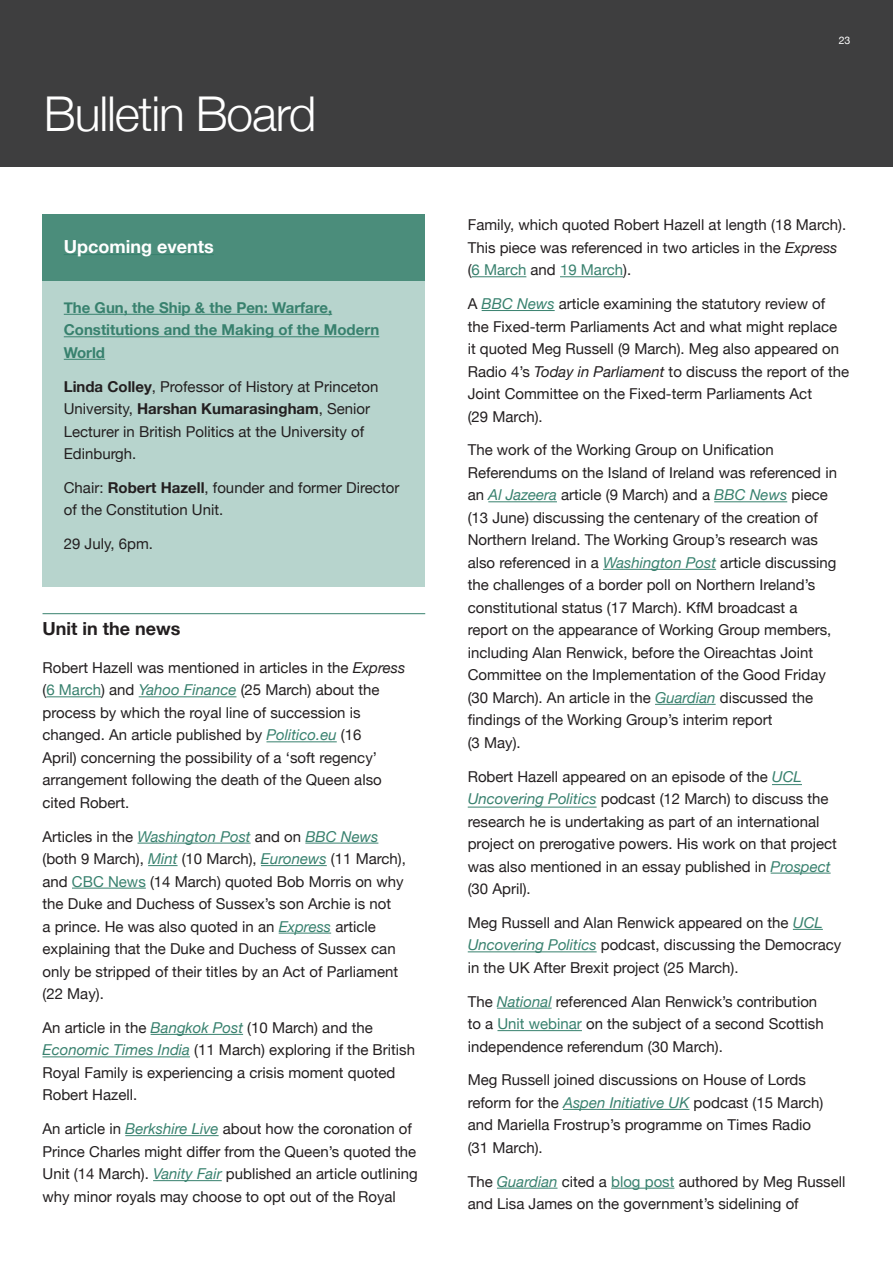
<style>
.page{position:relative;width:893px;height:1263px;background:#fff}
.page>*{position:absolute;margin:0;border:0;box-sizing:border-box;transform-origin:0 0}
.t1{font:300 48px "Helvetica Neue";letter-spacing:-.025em;color:#fff}
.t2{font:700 18px "Helvetica Neue";color:#fff}
.t3{font:700 18px "Helvetica Neue";color:#231f20}
.t4{font:15px/22.5px "Helvetica Neue";color:#231f20}
.t5{font:700 15px/22.5px "Helvetica Neue";color:#38816e}
.t6{font:10.5px "Helvetica Neue";color:#fff}
.s1{font-weight:700}
.s2{font-style:italic}
.s3{color:#38816e}
.s4{font-style:italic;color:#38816e}
</style>
<div class="page">
<div style="left:0;top:0;width:893px;height:166px;background:#3e3e3f"></div>
<div style="left:43px;top:214px;width:382px;height:373px;background:#b7d4cd"></div>
<div style="left:43px;top:214px;width:382px;height:67px;background:#4b8d7b"></div>
<hr style="left:64px;top:254px;width:150px;height:1px;background:#38816e">
<hr style="left:64px;top:314px;width:268px;height:1px;background:#38816e">
<hr style="left:64px;top:336px;width:315px;height:1px;background:#38816e">
<hr style="left:64px;top:359px;width:41px;height:1px;background:#38816e">
<hr style="left:43px;top:613px;width:382px;height:1px;background:#38816e">
<hr style="left:46px;top:696px;width:55px;height:1px;background:#38816e">
<hr style="left:139px;top:696px;width:97px;height:1px;background:#38816e">
<hr style="left:266px;top:741px;width:71px;height:1px;background:#38816e">
<hr style="left:138px;top:843px;width:113px;height:1px;background:#38816e">
<hr style="left:305px;top:843px;width:73px;height:1px;background:#38816e">
<hr style="left:148px;top:865px;width:30px;height:1px;background:#38816e">
<hr style="left:261px;top:865px;width:66px;height:1px;background:#38816e">
<hr style="left:72px;top:888px;width:74px;height:1px;background:#38816e">
<hr style="left:279px;top:933px;width:52px;height:1px;background:#38816e">
<hr style="left:151px;top:1034px;width:92px;height:1px;background:#38816e">
<hr style="left:43px;top:1056px;width:147px;height:1px;background:#38816e">
<hr style="left:125px;top:1135px;width:94px;height:1px;background:#38816e">
<hr style="left:153px;top:1180px;width:69px;height:1px;background:#38816e">
<hr style="left:472px;top:276px;width:54px;height:1px;background:#38816e">
<hr style="left:560px;top:276px;width:63px;height:1px;background:#38816e">
<hr style="left:482px;top:310px;width:73px;height:1px;background:#38816e">
<hr style="left:488px;top:501px;width:69px;height:1px;background:#38816e">
<hr style="left:714px;top:501px;width:73px;height:1px;background:#38816e">
<hr style="left:603px;top:569px;width:113px;height:1px;background:#38816e">
<hr style="left:655px;top:704px;width:61px;height:1px;background:#38816e">
<hr style="left:772px;top:784px;width:30px;height:1px;background:#38816e">
<hr style="left:468px;top:807px;width:129px;height:1px;background:#38816e">
<hr style="left:771px;top:873px;width:60px;height:1px;background:#38816e">
<hr style="left:793px;top:929px;width:30px;height:1px;background:#38816e">
<hr style="left:468px;top:951px;width:129px;height:1px;background:#38816e">
<hr style="left:497px;top:1008px;width:55px;height:1px;background:#38816e">
<hr style="left:497px;top:1030px;width:85px;height:1px;background:#38816e">
<hr style="left:563px;top:1109px;width:126px;height:1px;background:#38816e">
<hr style="left:497px;top:1188px;width:60px;height:1px;background:#38816e">
<hr style="left:611px;top:1188px;width:63px;height:1px;background:#38816e">
<h1 class="t1" style="left:44px;top:76px;width:274px">Bulletin Board</h1>
<p class="t2" style="left:64px;top:232px;width:151px">Upcoming events</p>
<p class="t5" style="left:64px;top:297px;width:317px">The Gun, the Ship &amp; the Pen: Warfare,<br>Constitutions and the Making of the Modern<br>World</p>
<p class="t4" style="left:64px;top:376px;width:316px"><span class="s1">Linda Colley</span>, Professor of History at Princeton University, <span class="s1">Harshan Kumarasingham</span>, Senior Lecturer in British Politics at the University of Edinburgh.</p>
<p class="t4" style="left:64px;top:477px;width:337px">Chair: <span class="s1">Robert Hazell</span>, founder and former Director of the Constitution Unit.</p>
<p class="t4" style="left:64px;top:533px;width:91px">29 July, 6pm.</p>
<p class="t3" style="left:43px;top:615px;width:139px">Unit in the news</p>
<p class="t4" style="left:43px;top:657px;width:364px">Robert Hazell was mentioned in articles in the <span class="s2">Express </span>(<span class="s3">6 March</span>) and <span class="s4">Yahoo Finance</span> (25 March) about the process by which the royal line of succession is changed. An article published by <span class="s4">Politico.eu</span> (16<br>April) concerning the possibility of a ‘soft regency’ arrangement following the death of the Queen also cited Robert.</p>
<p class="t4" style="left:43px;top:826px;width:365px">Articles in the <span class="s4">Washington Post</span> and on <span class="s4">BBC News </span>(both 9 March), <span class="s4">Mint</span> (10 March), <span class="s4">Euronews</span> (11 March), and <span class="s3">CBC News</span> (14 March) quoted Bob Morris on why the Duke and Duchess of Sussex’s son Archie is not<br>a prince. He was also quoted in an <span class="s4">Express</span> article explaining that the Duke and Duchess of Sussex can only be stripped of their titles by an Act of Parliament (22 May).</p>
<p class="t4" style="left:43px;top:1017px;width:374px">An article in the <span class="s4">Bangkok Post</span> (10 March) and the <span class="s4">Economic Times India</span> (11 March) exploring if the British Royal Family is experiencing a crisis moment quoted Robert Hazell.</p>
<p class="t4" style="left:43px;top:1118px;width:377px">An article in <span class="s4">Berkshire Live</span> about how the coronation of Prince Charles might differ from the Queen’s quoted the Unit (14 March). <span class="s4">Vanity Fair</span> published an article outlining why minor royals may choose to opt out of the Royal</p>
<p class="t6" style="left:839px;top:33px;width:13px">23</p>
<p class="t4" style="left:468px;top:215px;width:380px">Family, which quoted Robert Hazell at length (18 March).<br>This piece was referenced in two articles in the <span class="s2">Express </span>(<span class="s3">6 March</span> and <span class="s3">19 March</span>).</p>
<p class="t4" style="left:468px;top:293px;width:383px">A <span class="s4">BBC News</span> article examining the statutory review of the Fixed-term Parliaments Act and what might replace<br>it quoted Meg Russell (9 March). Meg also appeared on Radio 4’s <span class="s2">Today in Parliament</span> to discuss the report of the Joint Committee on the Fixed-term Parliaments Act<br>(29 March).</p>
<p class="t4" style="left:468px;top:440px;width:371px">The work of the Working Group on Unification Referendums on the Island of Ireland was referenced in an <span class="s4">Al Jazeera</span> article (9 March) and a <span class="s4">BBC News</span> piece (13 June) discussing the centenary of the creation of Northern Ireland. The Working Group’s research was also referenced in a <span class="s4">Washington Post</span> article discussing the challenges of a border poll on Northern Ireland’s constitutional status (17 March). KfM broadcast a report on the appearance of Working Group members, including Alan Renwick, before the Oireachtas Joint Committee on the Implementation of the Good Friday (30 March). An article in the <span class="s4">Guardian</span> discussed the findings of the Working Group’s interim report<br>(3 May).</p>
<p class="t4" style="left:468px;top:766px;width:371px">Robert Hazell appeared on an episode of the <span class="s4">UCL Uncovering Politics</span> podcast (12 March) to discuss the research he is undertaking as part of an international project on prerogative powers. His work on that project was also mentioned in an essay published in <span class="s4">Prospect </span>(30 April).</p>
<p class="t4" style="left:468px;top:912px;width:375px">Meg Russell and Alan Renwick appeared on the <span class="s4">UCL<br>Uncovering Politics</span> podcast, discussing the Democracy in the UK After Brexit project (25 March).</p>
<p class="t4" style="left:468px;top:991px;width:357px">The <span class="s4">National</span> referenced Alan Renwick’s contribution to a <span class="s3">Unit webinar</span> on the subject of a second Scottish independence referendum (30 March).</p>
<p class="t4" style="left:468px;top:1070px;width:357px">Meg Russell joined discussions on House of Lords reform for the <span class="s4">Aspen Initiative UK</span> podcast (15 March) and Mariella Frostrup’s programme on Times Radio (31 March).</p>
<p class="t4" style="left:468px;top:1171px;width:379px">The <span class="s4">Guardian</span> cited a <span class="s3">blog post</span> authored by Meg Russell and Lisa James on the government’s sidelining of</p>
</div>
